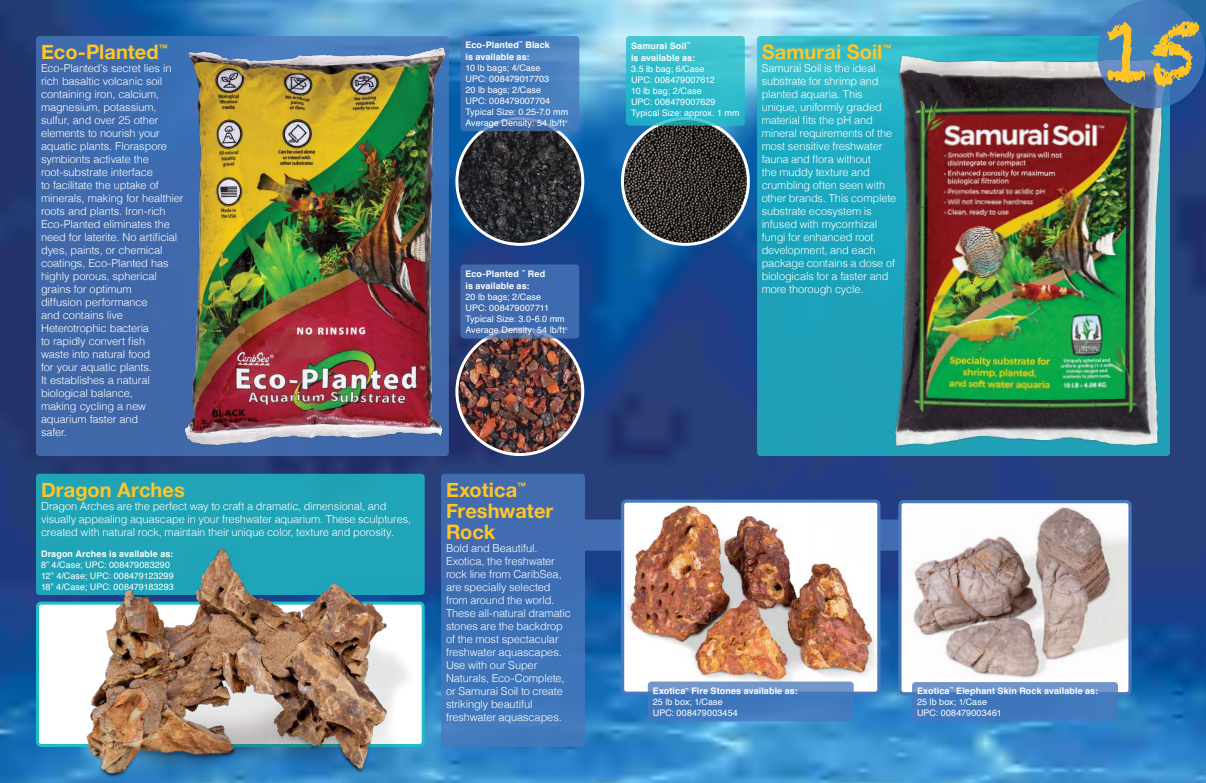
<style>
.page{position:relative;width:1206px;height:783px;background:#fff}
.page>*{position:absolute;margin:0;border:0;box-sizing:border-box;transform-origin:0 0}
.t1{font:85px "Chalkduster";color:#ffc527}
.t2{font:700 20px/21px "Helvetica Neue";letter-spacing:.005em;color:#ffc527}
.t3{font:300 11px/13px "Helvetica";letter-spacing:-.01em;color:#fff}
.t4{font:9px/11px "Helvetica";letter-spacing:.01em;color:#fff}
.t5{font:700 9px/12px "Helvetica";letter-spacing:.01em;color:#fff}
.t6{font:700 9px "Helvetica Neue";color:#ffc527}
.s1{font-weight:700}
.s2{font-weight:400}
</style>
<div class="page">
<img style="left:0;top:0;width:1206px;height:783px">
<div style="left:585px;top:520px;width:313px;height:31px;background:#416cb1"></div>
<img style="left:457px;top:118px;width:126px;height:126px;border-radius:63px">
<div style="left:455px;top:117px;width:129px;height:129px;border:3px solid #fff;border-radius:50%"></div>
<svg style="left:460px;top:36px;width:119px;height:95px;background:#457bbc"></svg>
<img style="left:457px;top:329px;width:126px;height:126px;border-radius:63px">
<div style="left:455px;top:327px;width:129px;height:129px;border:3px solid #fff;border-radius:50%"></div>
<svg style="left:460px;top:264px;width:119px;height:75px;background:#416bad"></svg>
<div style="left:441px;top:474px;width:144px;height:273px;background:#3f71b6;border-radius:4px"></div>
<div style="left:36px;top:36px;width:413px;height:420px;background:#4068a9;border-radius:4px"></div>
<img style="left:902px;top:504px;width:226px;height:187px">
<div style="left:898px;top:500px;width:234px;height:195px;border:3px solid #4978bc;border-radius:4px"></div>
<svg style="left:912px;top:682px;width:206px;height:39px;background:#4d7fc0"></svg>
<img style="left:625px;top:504px;width:252px;height:187px">
<div style="left:621px;top:500px;width:260px;height:195px;border:3px solid #4978bc;border-radius:4px"></div>
<svg style="left:648px;top:682px;width:206px;height:39px;background:#4d80c0"></svg>
<img style="left:622px;top:118px;width:126px;height:126px;border-radius:63px">
<div style="left:621px;top:117px;width:129px;height:129px;border:3px solid #fff;border-radius:50%"></div>
<svg style="left:626px;top:36px;width:119px;height:90px;background:#32bccb"></svg>
<svg style="left:757px;top:36px;width:413px;height:420px;background:#20a8be"></svg>
<img style="left:885px;top:46px;width:289px;height:407px">
<div style="left:36px;top:474px;width:389px;height:121px;background:#20a4b6;border-radius:4px"></div>
<img style="left:183px;top:44px;width:272px;height:404px">
<img style="left:0;top:484px;width:469px;height:299px">
<svg style="left:1097px;top:0;width:109px;height:109px;background:#4579b5"></svg>
<h2 class="t2" style="left:41px;top:42px;width:119px">Eco-Planted</h2>
<p class="t6" style="left:159px;top:43px;width:10px">™</p>
<p class="t3" style="left:41px;top:63px;width:144px">Eco-Planted’s secret lies in rich basaltic volcanic soil containing iron, calcium, magnesium, potassium, sulfur, and over 25 other elements to nourish your aquatic plants. Floraspore symbionts activate the root-substrate interface<br>to facilitate the uptake of minerals, making for healthier roots and plants. Iron-rich<br>Eco-Planted eliminates the need for laterite. No arti昀椀cial dyes, paints, or chemical coatings, Eco-Planted has highly porous, spherical grains for optimum<br>diffusion performance<br>and contains live<br>Heterotrophic bacteria<br>to rapidly convert 昀椀sh<br>waste into natural food<br>for your aquatic plants.<br>It establishes a natural biological balance,<br>making cycling a new aquarium faster and<br>safer.</p>
<h2 class="t2" style="left:41px;top:480px;width:145px">Dragon Arches</h2>
<p class="t3" style="left:41px;top:500px;width:372px">Dragon Arches are the perfect way to craft a dramatic, dimensional, and visually appealing aquascape in your freshwater aquarium. These sculptures, created with natural rock, maintain their unique color, texture and porosity.</p>
<p class="t5" style="left:41px;top:548px;width:134px">Dragon Arches is available as:</p>
<p class="t4" style="left:41px;top:560px;width:134px">8” 4/Case; UPC: 008479083290<br>12” 4/Case; UPC: 008479123299<br>18” 4/Case; UPC: 008479183293</p>
<p class="t5" style="left:465px;top:39px;width:86px">Eco-Planted<sup>™</sup> Black is available as:</p>
<p class="t4" style="left:465px;top:63px;width:104px">10 lb bags; 4/Case<br>UPC: 008479017703<br>20 lb bags; 2/Case<br>UPC: 008479007704<br>Typical Size: 0.25-7.0 mm<br>Average Density: 54 lb/ft<sup>3</sup></p>
<p class="t5" style="left:465px;top:269px;width:81px">Eco-Planted <sup>™</sup> Red is available as:</p>
<p class="t4" style="left:465px;top:292px;width:103px">20 lb bags; 2/Case<br>UPC: 008479007711<br>Typical Size: 3.0-6.0 mm<br>Average Density: 54 lb/ft<sup>3</sup></p>
<h2 class="t2" style="left:446px;top:480px;width:73px">Exotica</h2>
<p class="t6" style="left:517px;top:481px;width:10px">™</p>
<h2 class="t2" style="left:446px;top:501px;width:109px">Freshwater<br>Rock</h2>
<p class="t3" style="left:446px;top:542px;width:126px">Bold and Beautiful.<br>Exotica, the freshwater rock line from CaribSea, are specially selected from around the world.<br>These all-natural dramatic stones are the backdrop of the most spectacular freshwater aquascapes.<br>Use with our Super<br>Naturals, Eco-Complete, or Samurai Soil to create strikingly beautiful freshwater aquascapes.</p>
<p class="t5" style="left:631px;top:40px;width:66px">Samurai Soil<sup>™ </sup>is available as:</p>
<p class="t4" style="left:631px;top:64px;width:110px">3.5 lb bag; 6/Case<br>UPC: 008479007612<br>10 lb bag; 2/Case<br>UPC: 008479007629<br>Typical Size: approx. 1 mm</p>
<h2 class="t2" style="left:762px;top:42px;width:122px">Samurai Soil</h2>
<p class="t6" style="left:882px;top:43px;width:10px">™</p>
<p class="t3" style="left:762px;top:63px;width:136px">Samurai Soil is the ideal substrate for shrimp and planted aquaria. This unique, uniformly graded material 昀椀ts the pH and mineral requirements of the most sensitive freshwater fauna and 昀氀ora without<br>the muddy texture and crumbling often seen with other brands. This complete substrate ecosystem is infused with mycorrhizal fungi for enhanced root development, and each package contains a dose of biologicals for a faster and more thorough cycle.</p>
<h1 class="t1" style="left:1101px;top:2px;width:102px">15</h1>
<p class="t4" style="left:653px;top:686px;width:146px"><span class="s1">Exotica</span><sup>™</sup> <span class="s1">Fire Stones available as:<br></span>25 lb box; 1/Case<br>UPC: 008479003454</p>
<p class="t5" style="left:917px;top:686px;width:183px;line-height:11px">Exotica<sup>™</sup> Elephant Skin Rock available as:<br><span class="s2">25 lb box; 1/Case<br>UPC: 008479003461</span></p>
</div>
